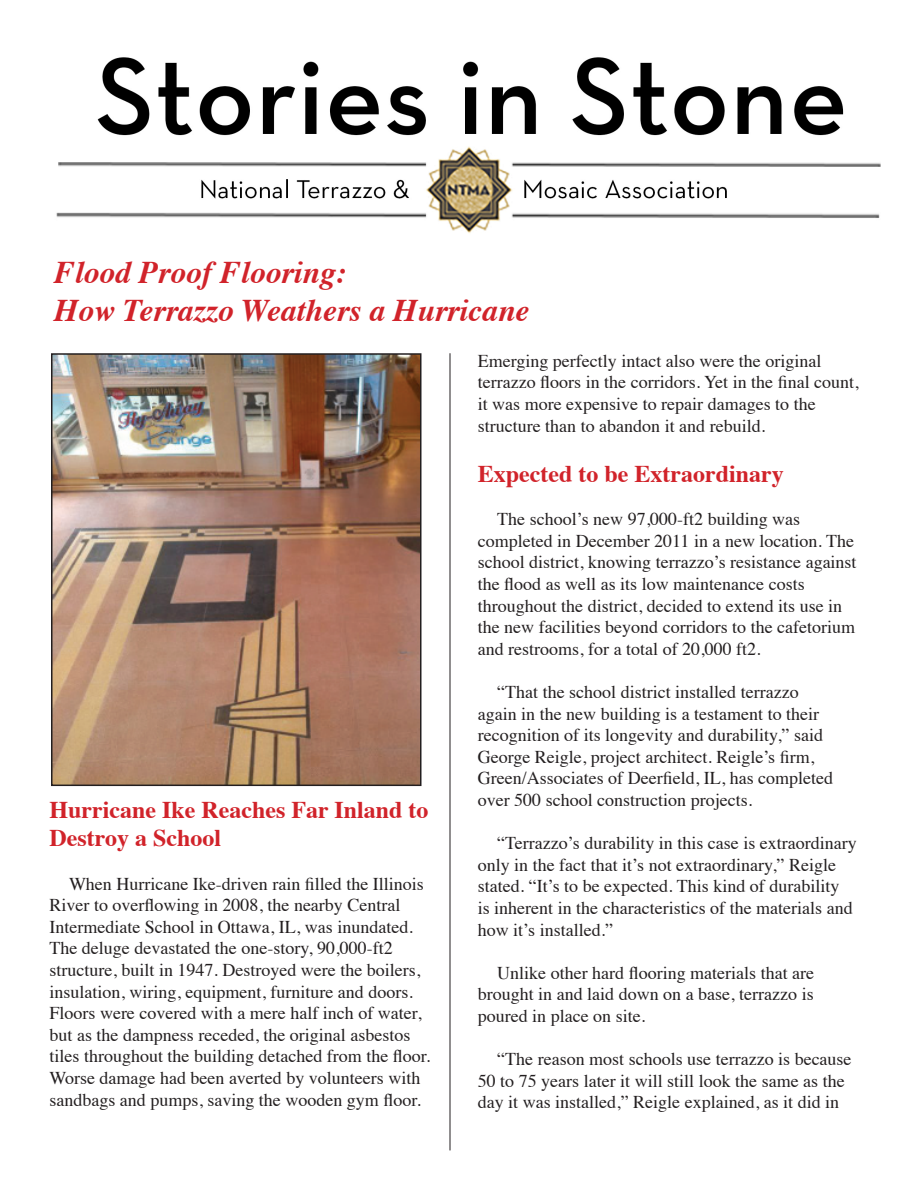
<style>
.page{position:relative;width:918px;height:1188px;background:#fff}
.page>*{position:absolute;margin:0;border:0;box-sizing:border-box;transform-origin:0 0}
.t1{font:italic 700 31.5px/37.8px "Times";color:#d1232a}
.t2{font:700 24px/28.8px "Times";color:#d1232a}
.t3{font:18px/21.6px "Times";color:#231f20}
</style>
<div class="page">
<img style="left:54px;top:356px;width:365px;height:427px">
<div style="left:51px;top:353px;width:371px;height:433px;border:2px solid #231f20"></div>
<hr style="left:450px;top:353px;width:1px;height:797px;background:#231f20">
<img style="left:56px;top:57px;width:825px;height:177px">
<h1 class="t1" style="left:54px;top:250px;width:477px">Flood Proof Flooring:<br>How Terrazzo Weathers a Hurricane</h1>
<h2 class="t2" style="left:50px;top:793px;width:380px">Hurricane Ike Reaches Far Inland to<br>Destroy a School</h2>
<p class="t3" style="left:50px;top:871px;width:382px;text-indent:19px">When Hurricane Ike-driven rain filled the Illinois River to overflowing in 2008, the nearby Central Intermediate School in Ottawa, IL, was inundated.<br>The deluge devastated the one-story, 90,000-ft2 structure, built in 1947. Destroyed were the boilers, insulation, wiring, equipment, furniture and doors.<br>Floors were covered with a mere half inch of water, but as the dampness receded, the original asbestos tiles throughout the building detached from the floor.<br>Worse damage had been averted by volunteers with sandbags and pumps, saving the wooden gym floor.</p>
<p class="t3" style="left:478px;top:348px;width:382px">Emerging perfectly intact also were the original terrazzo floors in the corridors. Yet in the final count, it was more expensive to repair damages to the structure than to abandon it and rebuild.</p>
<h2 class="t2" style="left:478px;top:457px;width:307px">Expected to be Extraordinary</h2>
<p class="t3" style="left:478px;top:507px;width:380px;text-indent:19px">The school’s new 97,000-ft2 building was completed in December 2011 in a new location. The school district, knowing terrazzo’s resistance against the flood as well as its low maintenance costs throughout the district, decided to extend its use in the new facilities beyond corridors to the cafetorium and restrooms, for a total of 20,000 ft2.</p>
<p class="t3" style="left:478px;top:680px;width:357px;text-indent:19px">“That the school district installed terrazzo again in the new building is a testament to their recognition of its longevity and durability,” said George Reigle, project architect. Reigle’s firm, Green/Associates of Deerfield, IL, has completed over 500 school construction projects.</p>
<p class="t3" style="left:478px;top:831px;width:381px;text-indent:19px">“Terrazzo’s durability in this case is extraordinary only in the fact that it’s not extraordinary,” Reigle stated. “It’s to be expected. This kind of durability<br>is inherent in the characteristics of the materials and how it’s installed.”</p>
<p class="t3" style="left:478px;top:960px;width:338px;text-align:justify;text-indent:19px">Unlike other hard flooring materials that are brought in and laid down on a base, terrazzo is poured in place on site.</p>
<p class="t3" style="left:478px;top:1047px;width:375px;text-indent:19px">“The reason most schools use terrazzo is because<br>50 to 75 years later it will still look the same as the day it was installed,” Reigle explained, as it did in</p>
</div>
